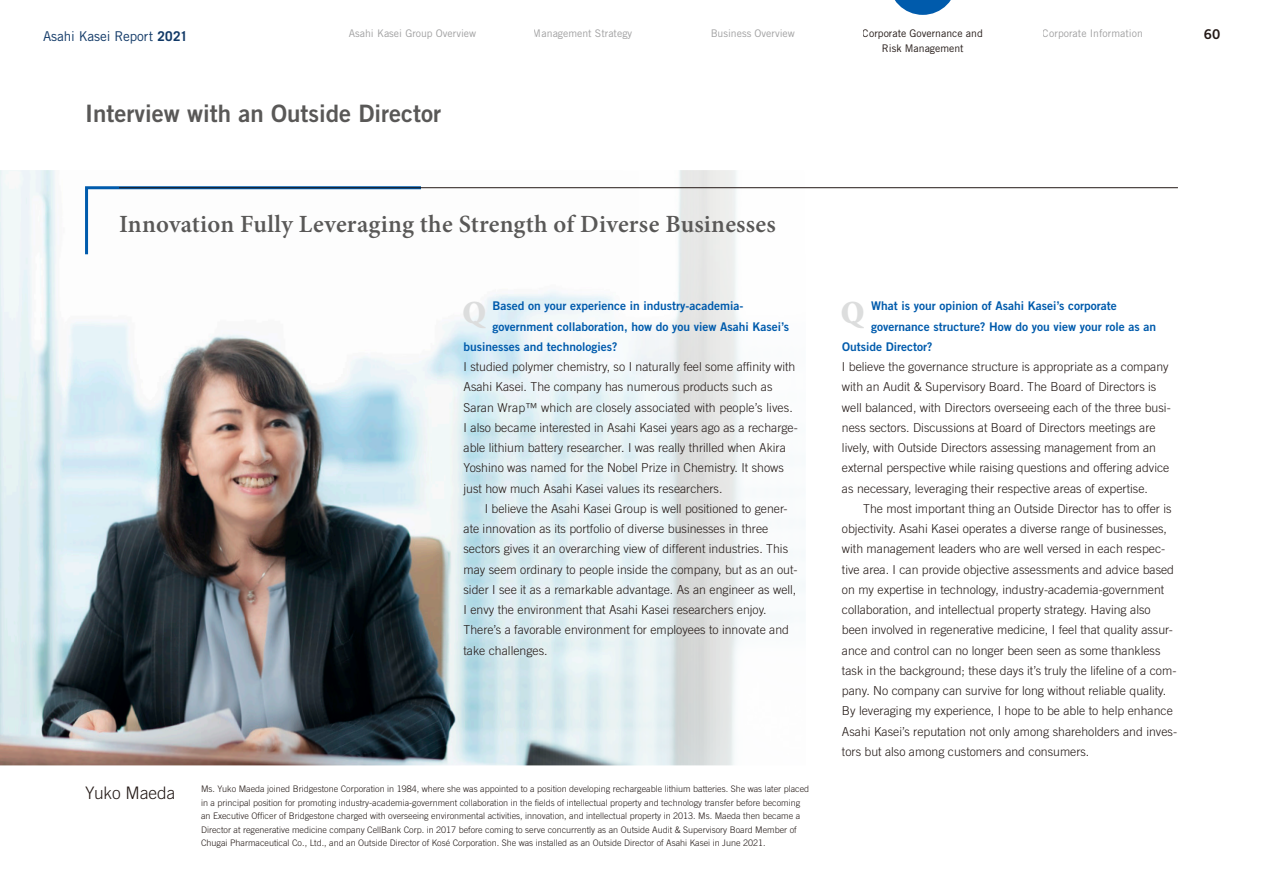
<style>
.page{position:relative;width:1263px;height:893px;background:#fff}
.page>*{position:absolute;margin:0;border:0;box-sizing:border-box;transform-origin:0 0}
.t1{font:900 32.25px "Minion Std";color:#dcdddd}
.t2{font:600 24.75px "Minion Pro";letter-spacing:.01em;color:#595857}
.t3{font:24px "Trade Gothic LT Std Bd 2";color:#595857}
.t4{font:300 17.25px "Trade Gothic LT Std";color:#231916}
.t5{font:13.5px "Trade Gothic LT Std";letter-spacing:-.005em;color:#113967}
.t6{font:13.5px "Trade Gothic LT Std Bd 2";color:#231916}
.t7{font:300 12.3px/20.2px "Trade Gothic LT Std";color:#231916}
.t8{font:12px "Trade Gothic LT Std Bd 2";color:#005bac}
.t9{font:10.5px "Trade Gothic LT Std";color:#a0a0a1}
.t10{font:10.5px "Trade Gothic LT Std";color:#231916}
.t11{font:300 9px/13.5px "Trade Gothic LT Std";color:#231916}
.s1{font-weight:700}
</style>
<div class="page">
<img style="left:0;top:170px;width:806px;height:595px">
<svg style="left:84px;top:185px;width:340px;height:72px"></svg>
<hr style="left:119px;top:187px;width:1059px;height:1px;background:#231916">
<svg style="left:895px;top:0;width:56px;height:15px"></svg>
<p class="t5" style="left:43px;top:28px;width:146px">Asahi Kasei Report <span class="s1">2021</span></p>
<p class="t9" style="left:349px;top:27px;width:129px">Asahi Kasei Group Overview</p>
<p class="t9" style="left:533px;top:27px;width:101px">Management Strategy</p>
<p class="t9" style="left:710px;top:27px;width:86px">Business Overview</p>
<p class="t10" style="left:863px;top:27px;width:122px">Corporate Governance and</p>
<p class="t6" style="left:1204px;top:26px;width:18px">60</p>
<p class="t10" style="left:882px;top:42px;width:83px">Risk Management</p>
<p class="t9" style="left:1043px;top:27px;width:102px">Corporate Information</p>
<h3 class="t3" style="left:85px;top:98px;width:357px">Interview with an Outside Director</h3>
<h2 class="t2" style="left:119px;top:207px;width:658px">Innovation Fully Leveraging the Strength of Diverse Businesses</h2>
<h1 class="t1" style="left:462px;top:296px;width:25px">Q</h1>
<p class="t8" style="left:493px;top:299px;width:252px">Based on your experience in industry-academia-</p>
<p class="t8" style="left:493px;top:319px;width:298px">government collaboration, how do you view Asahi Kasei’s</p>
<p class="t8" style="left:463px;top:339px;width:155px">businesses and technologies?</p>
<p class="t7" style="left:463px;top:356px;width:336px">I studied polymer chemistry, so I naturally feel some affinity with Asahi Kasei. The company has numerous products such as Saran Wrap™ which are closely associated with people’s lives.<br>I also became interested in Asahi Kasei years ago as a recharge&shy;able lithium battery researcher. I was really thrilled when Akira Yoshino was named for the Nobel Prize in Chemistry. It shows just how much Asahi Kasei values its researchers.</p>
<p class="t7" style="left:463px;top:498px;width:335px;text-indent:21px">I believe the Asahi Kasei Group is well positioned to gener&shy;ate innovation as its portfolio of diverse businesses in three sectors gives it an overarching view of different industries. This may seem ordinary to people inside the company, but as an out&shy;sider I see it as a remarkable advantage. As an engineer as well, I envy the environment that Asahi Kasei researchers enjoy.<br>There’s a favorable environment for employees to innovate and take challenges.</p>
<h3 class="t4" style="left:85px;top:782px;width:92px">Yuko Maeda</h3>
<p class="t11" style="left:201px;top:782px;width:610px">Ms. Yuko Maeda joined Bridgestone Corporation in 1984, where she was appointed to a position developing rechargeable lithium batteries. She was later placed in a principal position for promoting industry-academia-government collaboration in the fields of intellectual property and technology transfer before becoming an Executive Officer of Bridgestone charged with overseeing environmental activities, innovation, and intellectual property in 2013. Ms. Maeda then became a Director at regenerative medicine company CellBank Corp. in 2017 before coming to serve concurrently as an Outside Audit &amp; Supervisory Board Member of Chugai Pharmaceutical Co., Ltd., and an Outside Director of Kosé Corporation. She was installed as an Outside Director of Asahi Kasei in June 2021.</p>
<h1 class="t1" style="left:841px;top:296px;width:25px">Q</h1>
<p class="t8" style="left:871px;top:299px;width:247px">What is your opinion of Asahi Kasei’s corporate</p>
<p class="t8" style="left:871px;top:319px;width:286px">governance structure? How do you view your role as an</p>
<p class="t8" style="left:842px;top:339px;width:92px">Outside Director?</p>
<p class="t7" style="left:842px;top:356px;width:330px">I believe the governance structure is appropriate as a company with an Audit &amp; Supervisory Board. The Board of Directors is well balanced, with Directors overseeing each of the three busi&shy;ness sectors. Discussions at Board of Directors meetings are lively, with Outside Directors assessing management from an external perspective while raising questions and offering advice as necessary, leveraging their respective areas of expertise.</p>
<p class="t7" style="left:842px;top:498px;width:337px;text-indent:21px">The most important thing an Outside Director has to offer is objectivity. Asahi Kasei operates a diverse range of businesses, with management leaders who are well versed in each respec&shy;tive area. I can provide objective assessments and advice based on my expertise in technology, industry-academia-government collaboration, and intellectual property strategy. Having also been involved in regenerative medicine, I feel that quality assur&shy;ance and control can no longer been seen as some thankless task in the background; these days it’s truly the lifeline of a com&shy;pany. No company can survive for long without reliable quality.<br>By leveraging my experience, I hope to be able to help enhance Asahi Kasei’s reputation not only among shareholders and inves&shy;tors but also among customers and consumers.</p>
</div>
